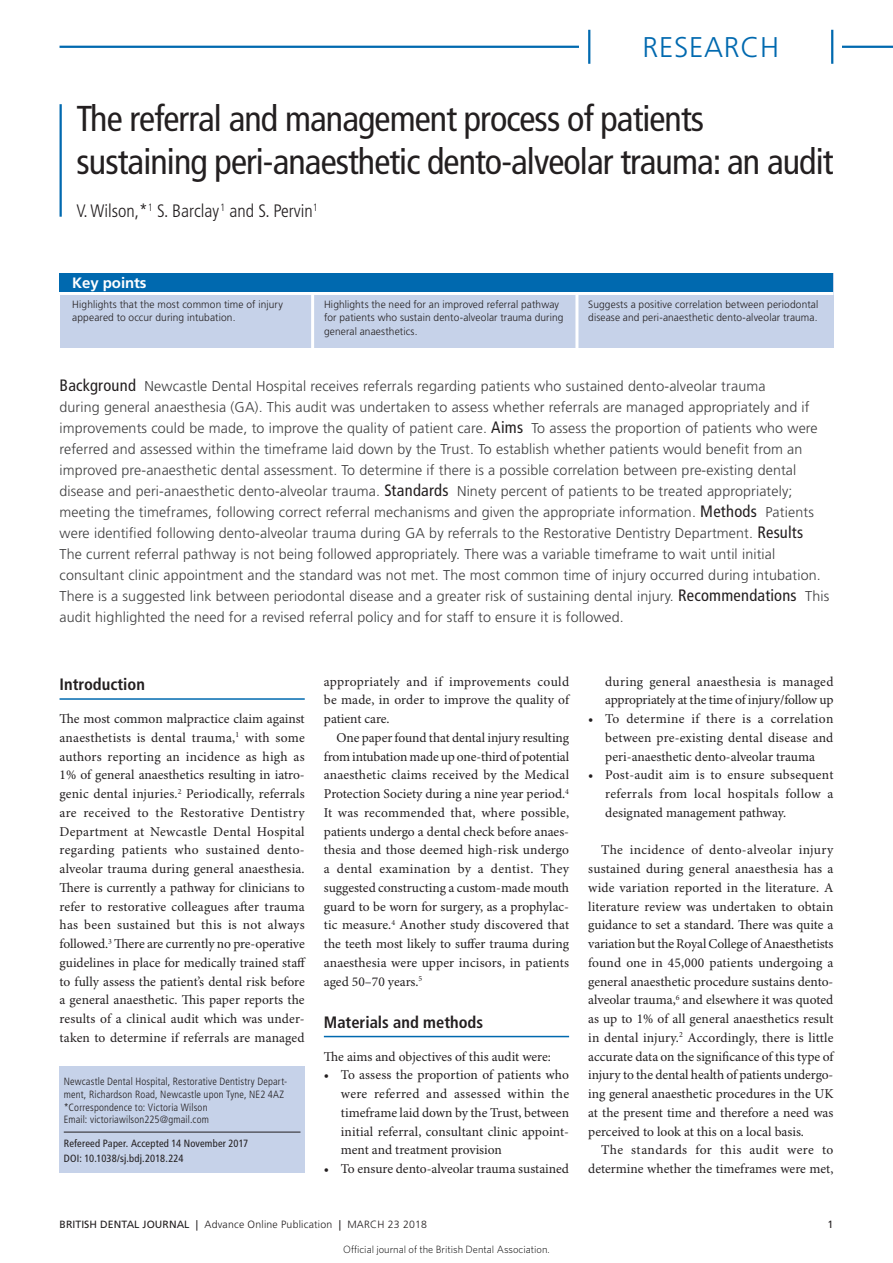
<style>
.page{position:relative;width:893px;height:1263px;background:#fff}
.page>*{position:absolute;margin:0;border:0;box-sizing:border-box;transform-origin:0 0}
.head{font:condensed 36px/43.2px "Frutiger LT Std";letter-spacing:-.025em;color:#231f20}
.t1{font:300 28.5px "Frutiger LT Std";letter-spacing:.025em;color:#0069af}
.author{font:300 condensed 18px "Frutiger LT Std";color:#231f20}
.crosshead_1{font:700 condensed 16.5px "Frutiger LT Std";color:#231f20}
.key_points_-_head{font:700 15px "Frutiger LT Std";letter-spacing:-.01em;color:#fff}
.abstract{font:300 14.25px/21px "Frutiger LT Std";letter-spacing:.01em;color:#3e3e3f}
.body_fullout{font:13.5px/18.8px "Minion Pro";color:#231f20;text-align:justify}
.body{font:13.5px/18.8px "Minion Pro";letter-spacing:.005em;color:#231f20;text-align:justify}
.key_points{font:300 10.5px/13.5px "Frutiger LT Std";letter-spacing:.01em;color:#231f20}
.author_biog{font:300 condensed 10.5px/12.8px "Frutiger LT Std";letter-spacing:.015em;color:#231f20}
.article_details{font:condensed 10.5px "Frutiger LT Std";letter-spacing:.015em;color:#231f20}
.page_footer{font:300 10.5px "Frutiger LT Std";letter-spacing:.02em;color:#231f20}
.t2{font:300 10.5px "Whitney";color:#000}
.page_footer-2{font:10.5px "Frutiger LT Std";color:#231f20}
.s1{font-weight:400;font-stretch:condensed;font-size:16.5px;color:#231f20}
.s2{font-weight:400}
</style>
<div class="page">
<hr style="left:324px;top:1036px;width:245px;height:1px;background:#0069af">
<hr style="left:60px;top:698px;width:245px;height:2px;background:#0069af">
<div style="left:60px;top:1066px;width:245px;height:107px;background:#c6d2e9"></div>
<hr style="left:64px;top:1132px;width:236px;height:1px;background:#231f20">
<hr style="left:60px;top:104px;width:2px;height:113px;background:#0069af">
<div style="left:60px;top:273px;width:773px;height:75px;background:#c6d2e9"></div>
<hr style="left:60px;top:292px;width:773px;height:3px;background:#fff">
<div style="left:60px;top:273px;width:773px;height:19px;background:#0069af"></div>
<hr style="left:311px;top:293px;width:3px;height:66px;background:#fff">
<hr style="left:575px;top:293px;width:3px;height:66px;background:#fff">
<hr style="left:60px;top:46px;width:833px;height:2px;background:#0069af">
<div style="left:580px;top:30px;width:262px;height:34px;background:#fff"></div>
<hr style="left:831px;top:30px;width:2px;height:34px;background:#0069af">
<hr style="left:588px;top:30px;width:2px;height:34px;background:#0069af">
<h2 class="t1" style="left:643px;top:31px;width:138px">RESEARCH</h2>
<p class="head" style="left:77px;top:97px;width:758px">The referral and management process of patients sustaining peri-anaesthetic dento-alveolar trauma: an audit</p>
<p class="author" style="left:77px;top:200px;width:243px">V. Wilson,*<sup>1</sup> S. Barclay<sup>1</sup> and S. Pervin<sup>1</sup></p>
<p class="key_points_-_head" style="left:72px;top:274px;width:76px">Key points</p>
<p class="key_points" style="left:72px;top:298px;width:212px">Highlights that the most common time of injury appeared to occur during intubation.</p>
<p class="key_points" style="left:324px;top:298px;width:241px">Highlights the need for an improved referral pathway for patients who sustain dento-alveolar trauma during general anaesthetics.</p>
<p class="key_points" style="left:588px;top:298px;width:232px">Suggests a positive correlation between periodontal disease and peri-anaesthetic dento-alveolar trauma.</p>
<p class="abstract" style="left:60px;top:376px;width:771px"><span class="s1">Background</span> Newcastle Dental Hospital receives referrals regarding patients who sustained dento-alveolar trauma<br>during general anaesthesia (GA). This audit was undertaken to assess whether referrals are managed appropriately and if improvements could be made, to improve the quality of patient care. <span class="s1">Aims</span> To assess the proportion of patients who were referred and assessed within the timeframe laid down by the Trust. To establish whether patients would benefit from an improved pre-anaesthetic dental assessment. To determine if there is a possible correlation between pre-existing dental disease and peri-anaesthetic dento-alveolar trauma. <span class="s1">Standards</span> Ninety percent of patients to be treated appropriately; meeting the timeframes, following correct referral mechanisms and given the appropriate information. <span class="s1">Methods</span> Patients were identified following dento-alveolar trauma during GA by referrals to the Restorative Dentistry Department. <span class="s1">Results </span>The current referral pathway is not being followed appropriately. There was a variable timeframe to wait until initial consultant clinic appointment and the standard was not met. The most common time of injury occurred during intubation.<br>There is a suggested link between periodontal disease and a greater risk of sustaining dental injury. <span class="s1">Recommendations</span> This audit highlighted the need for a revised referral policy and for staff to ensure it is followed.</p>
<p class="crosshead_1" style="left:60px;top:674px;width:87px">Introduction</p>
<p class="body_fullout" style="left:60px;top:710px;width:248px">The most common malpractice claim against anaesthetists is dental trauma,<sup>1</sup> with some authors reporting an incidence as high as 1% of general anaesthetics resulting in iatro&shy;genic dental injuries.<sup>2</sup> Periodically, referrals are received to the Restorative Dentistry Department at Newcastle Dental Hospital regarding patients who sustained dento&shy;alveolar trauma during general anaesthesia.<br>There is currently a pathway for clinicians to refer to restorative colleagues after trauma has been sustained but this is not always followed.<sup>3</sup> There are currently no pre-operative guidelines in place for medically trained staff to fully assess the patient’s dental risk before a general anaesthetic. This paper reports the results of a clinical audit which was under&shy;taken to determine if referrals are managed</p>
<p class="author_biog" style="left:64px;top:1075px;width:225px">Newcastle Dental Hospital, Restorative Dentistry Depart&shy;ment, Richardson Road, Newcastle upon Tyne, NE2 4AZ *Correspondence to: Victoria Wilson<br>Email: victoriawilson225@gmail.com</p>
<p class="article_details" style="left:64px;top:1137px;width:186px">Refereed Paper. Accepted 14 November 2017</p>
<p class="article_details" style="left:64px;top:1152px;width:121px">DOI: 10.1038/sj.bdj.2018.224</p>
<p class="body_fullout" style="left:324px;top:672px;width:247px">appropriately and if improvements could be made, in order to improve the quality of patient care.</p>
<p class="body" style="left:324px;top:729px;width:247px;text-indent:13px">One paper found that dental injury resulting from intubation made up one-third of potential anaesthetic claims received by the Medical Protection Society during a nine year period.<sup>4<br></sup>It was recommended that, where possible, patients undergo a dental check before anaes&shy;thesia and those deemed high-risk undergo a dental examination by a dentist. They suggested constructing a custom-made mouth guard to be worn for surgery, as a prophylac&shy;tic measure.<sup>4</sup> Another study discovered that the teeth most likely to suffer trauma during anaesthesia were upper incisors, in patients aged 50–70 years.<sup>5</sup></p>
<p class="crosshead_1" style="left:324px;top:1012px;width:161px">Materials and methods</p>
<p class="body_fullout" style="left:324px;top:1047px;width:229px">The aims and objectives of this audit were:</p>
<p class="body_fullout" style="left:341px;top:1066px;width:230px;text-indent:-17px">• To assess the proportion of patients who were referred and assessed within the timeframe laid down by the Trust, between initial referral, consultant clinic appoint&shy;ment and treatment provision</p>
<p class="body_fullout" style="left:324px;top:1160px;width:247px">• To ensure dento-alveolar trauma sustained</p>
<p class="body_fullout" style="left:605px;top:672px;width:230px">during general anaesthesia is managed appropriately at the time of injury/follow up</p>
<p class="body_fullout" style="left:605px;top:710px;width:230px;text-indent:-17px">• To determine if there is a correlation between pre-existing dental disease and peri-anaesthetic dento-alveolar trauma</p>
<p class="body_fullout" style="left:605px;top:766px;width:230px;text-indent:-17px">• Post-audit aim is to ensure subsequent referrals from local hospitals follow a designated management pathway.</p>
<p class="body" style="left:588px;top:841px;width:247px;text-indent:13px">The incidence of dento-alveolar injury sustained during general anaesthesia has a wide variation reported in the literature. A literature review was undertaken to obtain guidance to set a standard. There was quite a variation but the Royal College of Anaesthetists found one in 45,000 patients undergoing a general anaesthetic procedure sustains dento&shy;alveolar trauma,<sup>6</sup> and elsewhere it was quoted as up to 1% of all general anaesthetics result in dental injury.<sup>2</sup> Accordingly, there is little accurate data on the significance of this type of injury to the dental health of patients undergo&shy;ing general anaesthetic procedures in the UK at the present time and therefore a need was perceived to look at this on a local basis.</p>
<p class="body" style="left:588px;top:1141px;width:247px;text-align:right">The standards for this audit were to determine whether the timeframes were met,</p>
<p class="page_footer" style="left:60px;top:1219px;width:369px"><span class="s2">BRITISH DENTAL JOURNAL |</span> Advance Online Publication <span class="s2">|</span> MARCH 23 2018</p>
<p class="page_footer-2" style="left:828px;top:1218px;width:7px">1</p>
<p class="t2" style="left:343px;top:1243px;width:208px">Official journal of the British Dental Association.</p>
</div>
